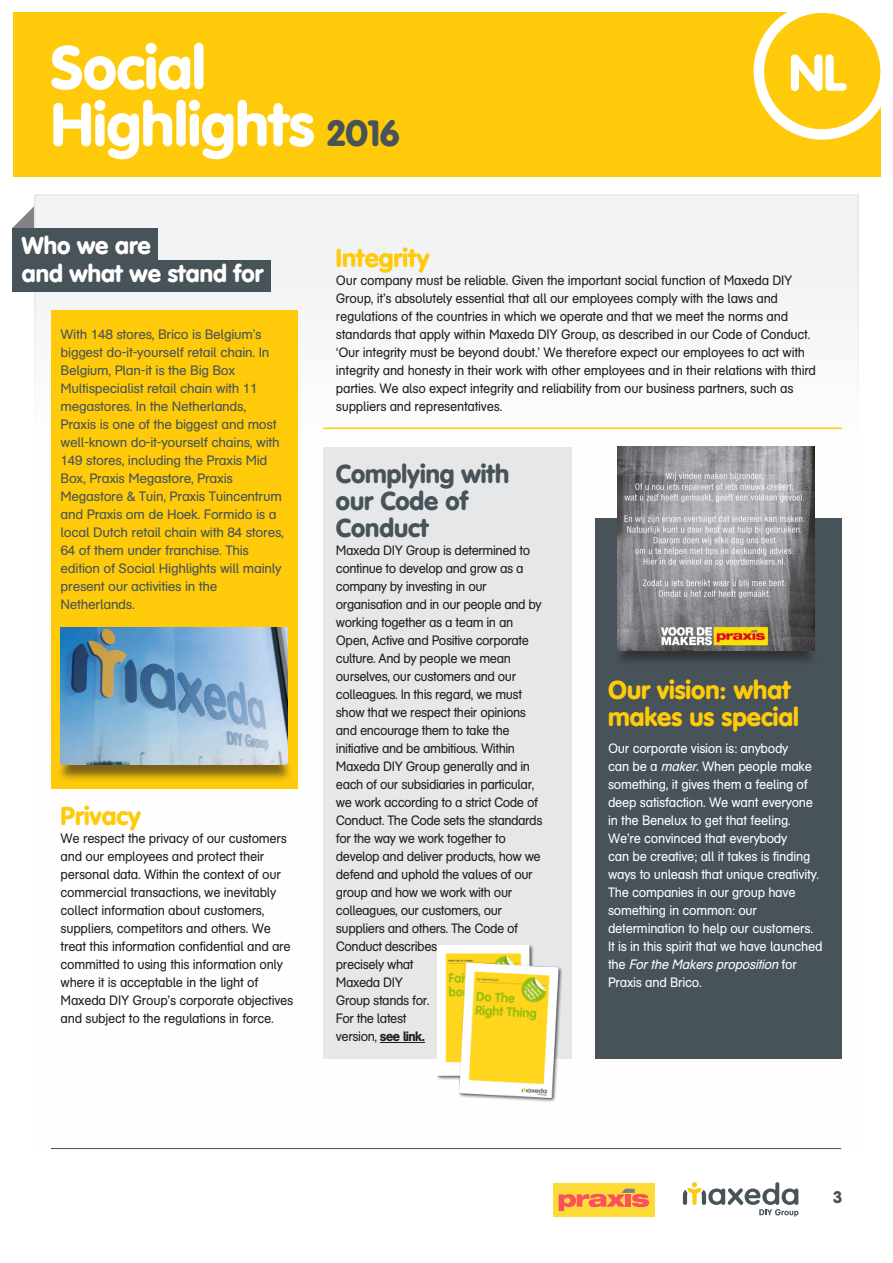
<style>
.page{position:relative;width:893px;height:1263px;background:#fff}
.page>*{position:absolute;margin:0;border:0;box-sizing:border-box;transform-origin:0 0}
.t1{font:900 60px "VAG Rounded";color:#fff}
.t2{font:900 50.7px "VAG Rounded";color:#fff}
.Kop_17{font:900 25.5px/27px "VAG Rounded";color:#feca0a}
.Kop_17-2{font:900 25.5px/27px "VAG Rounded";color:#475359}
.t3{font:900 24px "VAG Rounded";color:#fff}
.t4{font:900 16.5px "VAG Rounded";color:#475359}
.Broodtekst{font:13.5px/18px "Max";letter-spacing:-.02em;color:#231f20;scale:.95 1}
.Broodtekst-2{font:13.5px/18px "Max";letter-spacing:-.02em;color:#475359}
.Broodtekst-3{font:13.5px/18px "Max";letter-spacing:-.02em;color:#fff;scale:.95 1}
.s1{font-size:36px;color:#475359}
.s2{font-weight:500}
.s3{font-style:italic}
</style>
<div class="page">
<div style="left:13px;top:12px;width:867px;height:164px;background:#feca0a"></div>
<svg style="left:753px;top:12px;width:128px;height:136px"></svg>
<svg style="left:683px;top:1182px;width:115px;height:35px"></svg>
<div style="left:553px;top:1183px;width:102px;height:34px;background:#ffdb38"></div>
<svg style="left:559px;top:1189px;width:90px;height:22px"></svg>
<div style="left:34px;top:194px;width:825px;height:955px;background:#fefefe;border:2px solid #e6e7e9"></div>
<div style="left:51px;top:310px;width:247px;height:479px;background:#feca0a"></div>
<div style="left:323px;top:447px;width:249px;height:611px;background:#e6e7e9"></div>
<hr style="left:380px;top:1042px;width:45px;height:1px;background:#231f20">
<img style="left:437px;top:945px;width:124px;height:156px">
<div style="left:595px;top:519px;width:247px;height:540px;background:#475359"></div>
<hr style="left:323px;top:428px;width:519px;height:1px;background:#feca0a">
<div style="left:56px;top:731px;width:237px;height:51px;background:#231f20;opacity:.6"></div>
<img style="left:61px;top:627px;width:226px;height:138px">
<div style="left:613px;top:629px;width:206px;height:38px;background:#231f20;opacity:.6"></div>
<img style="left:617px;top:446px;width:198px;height:204px">
<div style="left:12px;top:228px;width:146px;height:32px;background:#475359"></div>
<div style="left:12px;top:260px;width:259px;height:32px;background:#475359"></div>
<svg style="left:12px;top:206px;width:22px;height:22px"></svg>
<h1 class="t1" style="left:51px;top:32px;width:156px">Social</h1>
<p class="t2" style="left:789px;top:42px;width:59px">NL</p>
<h1 class="t1" style="left:51px;top:89px;width:350px">Highlights <span class="s1">2016</span></h1>
<p class="t3" style="left:22px;top:231px;width:130px">Who we are</p>
<p class="t3" style="left:22px;top:259px;width:243px">and what we stand for</p>
<p class="Broodtekst-2" style="left:61px;top:326px;width:225px">With 148 stores, Brico is Belgium’s biggest do-it-yourself retail chain. In Belgium, Plan-it is the Big Box Multispecialist retail chain with 11 megastores. In the Netherlands, Praxis is one of the biggest and most well-known do-it-yourself chains, with 149 stores, including the Praxis Mid Box, Praxis Megastore, Praxis Megastore &amp; Tuin, Praxis Tuincentrum and Praxis om de Hoek. Formido is a local Dutch retail chain with 84 stores, 64 of them under franchise. This edition of Social Highlights will mainly present our activities in the Netherlands.</p>
<p class="Kop_17" style="left:61px;top:802px;width:82px">Privacy</p>
<p class="Broodtekst" style="left:61px;top:830px;width:247px">We respect the privacy of our customers and our employees and protect their personal data. Within the context of our commercial transactions, we inevitably collect information about customers, suppliers, competitors and others. We treat this information confidential and are committed to using this information only where it is acceptable in the light of Maxeda DIY Group’s corporate objectives and subject to the regulations in force.</p>
<p class="Kop_17" style="left:336px;top:244px;width:95px">Integrity</p>
<p class="Broodtekst" style="left:336px;top:272px;width:507px">Our company must be reliable. Given the important social function of Maxeda DIY Group, it’s absolutely essential that all our employees comply with the laws and regulations of the countries in which we operate and that we meet the norms and standards that apply within Maxeda DIY Group, as described in our Code of Conduct. ‘Our integrity must be beyond doubt.’ We therefore expect our employees to act with integrity and honesty in their work with other employees and in their relations with third parties. We also expect integrity and reliability from our business partners, such as suppliers and representatives.</p>
<p class="Kop_17-2" style="left:336px;top:460px;width:175px">Complying with our Code of<br>Conduct</p>
<p class="Broodtekst" style="left:336px;top:542px;width:219px">Maxeda DIY Group is determined to continue to develop and grow as a company by investing in our organisation and in our people and by working together as a team in an<br>Open, Active and Positive corporate culture. And by people we mean ourselves, our customers and our colleagues. In this regard, we must show that we respect their opinions and encourage them to take the initiative and be ambitious. Within<br>Maxeda DIY Group generally and in each of our subsidiaries in particular, we work according to a strict Code of<br>Conduct. The Code sets the standards for the way we work together to develop and deliver products, how we defend and uphold the values of our group and how we work with our colleagues, our customers, our suppliers and others. The Code of<br>Conduct describes<br>precisely what<br>Maxeda DIY<br>Group stands for.<br>For the latest<br>version, <span class="s2">see link.</span></p>
<p class="Kop_17" style="left:608px;top:676px;width:192px">Our vision: what makes us special</p>
<p class="Broodtekst-3" style="left:608px;top:740px;width:227px">Our corporate vision is: anybody<br>can be a <span class="s3">maker</span>. When people make something, it gives them a feeling of deep satisfaction. We want everyone in the Benelux to get that feeling.<br>We’re convinced that everybody<br>can be creative; all it takes is finding ways to unleash that unique creativity.<br>The companies in our group have something in common: our determination to help our customers.<br>It is in this spirit that we have launched t h e <span class="s3">Forthe Makersproposition</span> f o r Praxis and Brico.</p>
<p class="t4" style="left:833px;top:1187px;width:10px">3</p>
</div>
